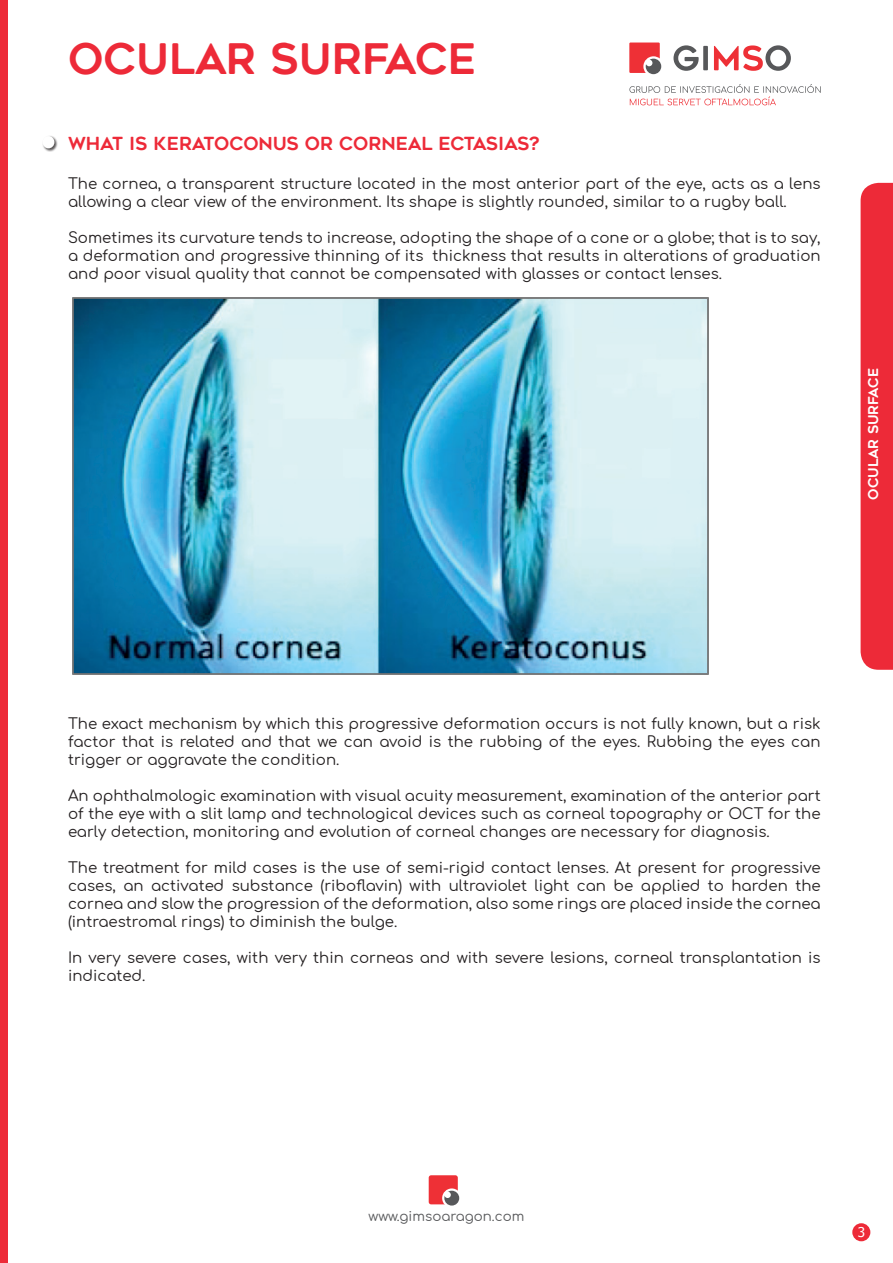
<style>
.page{position:relative;width:893px;height:1263px;background:#fff}
.page>*{position:absolute;margin:0;border:0;box-sizing:border-box;transform-origin:0 0}
.t1{font:42px "Geometos Rounded";color:#ed2a38}
.t2{font:18px "Geometos Rounded";color:#ed2a38}
.t3{font:15px/18px "Comfortaa";color:#231f20;text-align:justify}
.t4{font:13.5px "Geometos Rounded";color:#fff}
.t5{font:13.5px "Tahoma";color:#fff}
.t6{font:13.35px "Comfortaa";color:#57585a}
</style>
<div class="page">
<div style="left:852px;top:1223px;width:18px;height:18px;background:#ed2a38;border-radius:50%"></div>
<div style="left:429px;top:1175px;width:29px;height:29px;background:#ee3036;border-radius:2px"></div>
<svg style="left:442px;top:1188px;width:19px;height:20px"></svg>
<div style="left:444px;top:1191px;width:15px;height:14px;background:#57585a;border-radius:50%"></div>
<div style="left:444px;top:1191px;width:7px;height:7px;background:#fff;border-radius:50%"></div>
<div style="left:0;top:0;width:7px;height:1263px;background:#ed2a38"></div>
<svg style="left:673px;top:45px;width:35px;height:26px"></svg>
<svg style="left:714px;top:45px;width:77px;height:26px"></svg>
<svg style="left:629px;top:84px;width:192px;height:21px"></svg>
<svg style="left:629px;top:43px;width:32px;height:31px"></svg>
<div style="left:42px;top:136px;width:16px;height:16px;background:#231f20;opacity:.75"></div>
<div style="left:43px;top:136px;width:11px;height:12px;background:#fff;border-radius:50%"></div>
<div style="left:861px;top:183px;width:32px;height:487px;background:#ed2a38"></div>
<img style="left:72px;top:297px;width:637px;height:378px">
<h1 class="t1" style="left:68px;top:35px;width:410px">OCULAR SURFACE</h1>
<p class="t2" style="left:68px;top:133px;width:473px">WHAT IS KERATOCONUS OR CORNEAL ECTASIAS?</p>
<p class="t3" style="left:68px;top:173px;width:754px">The cornea, a transparent structure located in the most anterior part of the eye, acts as a lens allowing a clear view of the environment. Its shape is slightly rounded, similar to a rugby ball.</p>
<p class="t3" style="left:68px;top:227px;width:754px">Sometimes its curvature tends to increase, adopting the shape of a cone or a globe; that is to say, a deformation and progressive thinning of its thickness that results in alterations of graduation and poor visual quality that cannot be compensated with glasses or contact lenses.</p>
<p class="t4" style="left:866px;top:499px;width:133px;rotate:-90deg">OCULAR SURFACE</p>
<p class="t3" style="left:68px;top:713px;width:754px">The exact mechanism by which this progressive deformation occurs is not fully known, but a risk factor that is related and that we can avoid is the rubbing of the eyes. Rubbing the eyes can trigger or aggravate the condition.</p>
<p class="t3" style="left:68px;top:785px;width:754px">An ophthalmologic examination with visual acuity measurement, examination of the anterior part of the eye with a slit lamp and technological devices such as corneal topography or OCT for the early detection, monitoring and evolution of corneal changes are necessary for diagnosis.</p>
<p class="t3" style="left:68px;top:857px;width:754px">The treatment for mild cases is the use of semi-rigid contact lenses. At present for progressive cases, an activated substance (riboflavin) with ultraviolet light can be applied to harden the cornea and slow the progression of the deformation, also some rings are placed inside the cornea (intraestromal rings) to diminish the bulge.</p>
<p class="t3" style="left:68px;top:947px;width:754px">In very severe cases, with very thin corneas and with severe lesions, corneal transplantation is indicated.</p>
<p class="t6" style="left:368px;top:1204px;width:157px">www.gimsoaragon.com</p>
<p class="t5" style="left:858px;top:1223px;width:9px">3</p>
</div>
